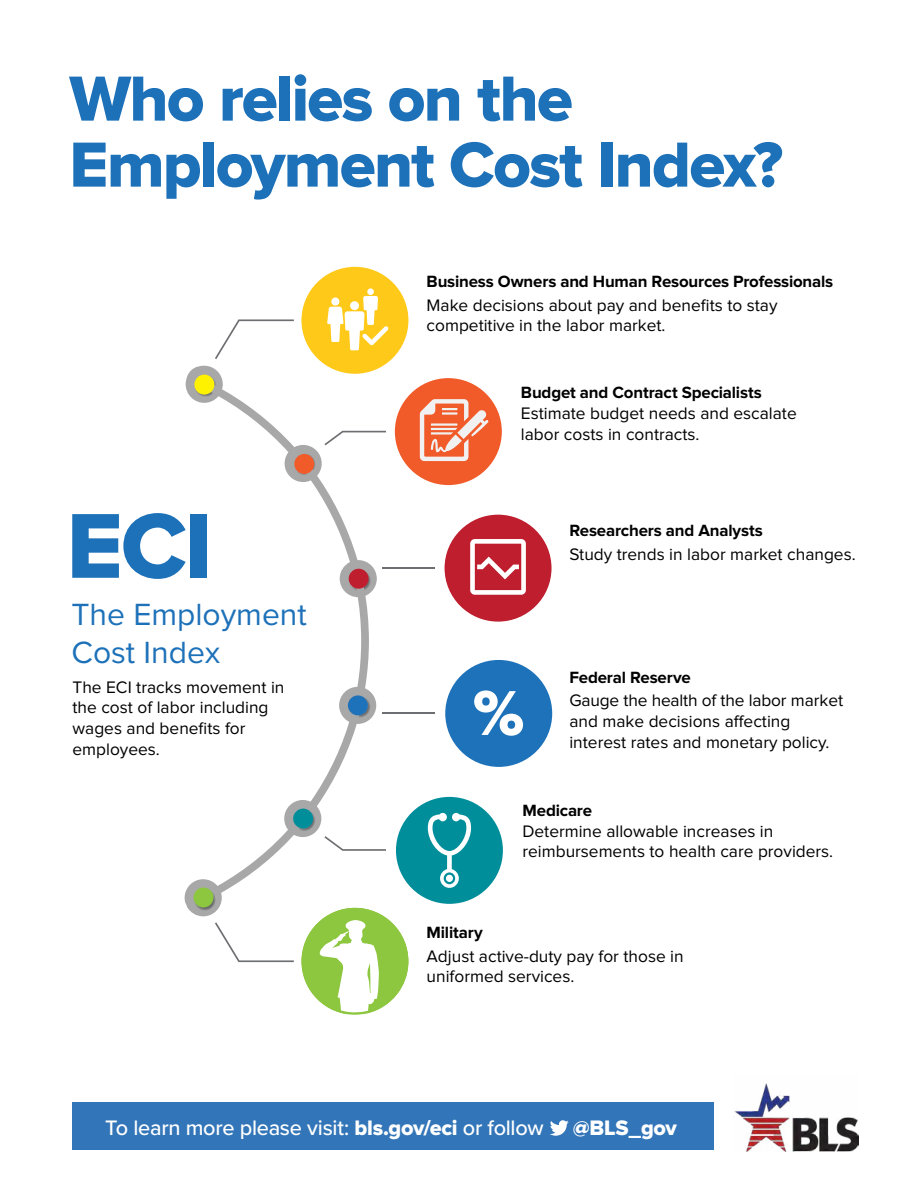
<style>
.page{position:relative;width:918px;height:1188px;background:#fff}
.page>*{position:absolute;margin:0;border:0;box-sizing:border-box;transform-origin:0 0}
.t1{font:95.4px "Proxima Nova Extrabld";color:#1d71b9}
.t2{font:66px/66px "Proxima Nova Extrabld";letter-spacing:-.03em;color:#1d71b9}
.t3{font:900 65.7px "Proxima Nova";color:#fff}
.t4{font:31.8px/38.2px "Proxima Nova";color:#1d71b9}
.t5{font:500 21.75px "Proxima Nova";letter-spacing:-.015em;color:#fff}
.t6{font:21.75px "Proxima Nova Extrabld";letter-spacing:-.01em;color:#fff}
.t7{font:17.25px/20.7px "Proxima Nova";color:#000}
.t8{font:700 16.8px "Proxima Nova";letter-spacing:-.01em;color:#000}
.s1{font-family:"Proxima Nova Extrabld";font-weight:400}
</style>
<div class="page">
<svg style="left:185px;top:267px;width:367px;height:747px"></svg>
<div style="left:73px;top:1103px;width:641px;height:47px;background:#3275b8"></div>
<img style="left:734px;top:1083px;width:125px;height:68px">
<svg style="left:550px;top:1120px;width:19px;height:16px"></svg>
<h1 class="t2" style="left:69px;top:67px;width:715px">Who relies on the<br>Employment Cost Index?</h1>
<h3 class="t8" style="left:427px;top:272px;width:408px">Business Owners and Human Resources Professionals</h3>
<p class="t7" style="left:427px;top:295px;width:352px">Make decisions about pay and benefits to stay competitive in the labor market.</p>
<h2 class="t1" style="left:67px;top:491px;width:148px">ECI</h2>
<h2 class="t4" style="left:71px;top:596px;width:237px">The Employment<br>Cost Index</h2>
<p class="t7" style="left:73px;top:677px;width:214px">The ECI tracks movement in the cost of labor including wages and benefits for employees.</p>
<h3 class="t8" style="left:521px;top:383px;width:242px">Budget and Contract Specialists</h3>
<p class="t7" style="left:521px;top:403px;width:277px">Estimate budget needs and escalate labor costs in contracts.</p>
<h3 class="t3" style="left:473px;top:675px;width:53px">%</h3>
<h3 class="t8" style="left:569px;top:521px;width:195px">Researchers and Analysts</h3>
<p class="t7" style="left:569px;top:544px;width:288px">Study trends in labor market changes.</p>
<h3 class="t8" style="left:569px;top:668px;width:123px">Federal Reserve</h3>
<p class="t7" style="left:569px;top:691px;width:275px">Gauge the health of the labor market and make decisions affecting interest rates and monetary policy.</p>
<h3 class="t8" style="left:522px;top:801px;width:71px">Medicare</h3>
<p class="t7" style="left:522px;top:821px;width:312px">Determine allowable increases in reimbursements to health care providers.</p>
<h3 class="t8" style="left:427px;top:923px;width:58px">Military</h3>
<p class="t7" style="left:427px;top:946px;width:259px">Adjust active-duty pay for those in uniformed services.</p>
<p class="t5" style="left:105px;top:1111px;width:440px">To learn more please visit: <span class="s1">bls.gov/eci</span> or follow</p>
<p class="t6" style="left:573px;top:1115px;width:106px">@BLS_gov</p>
</div>
